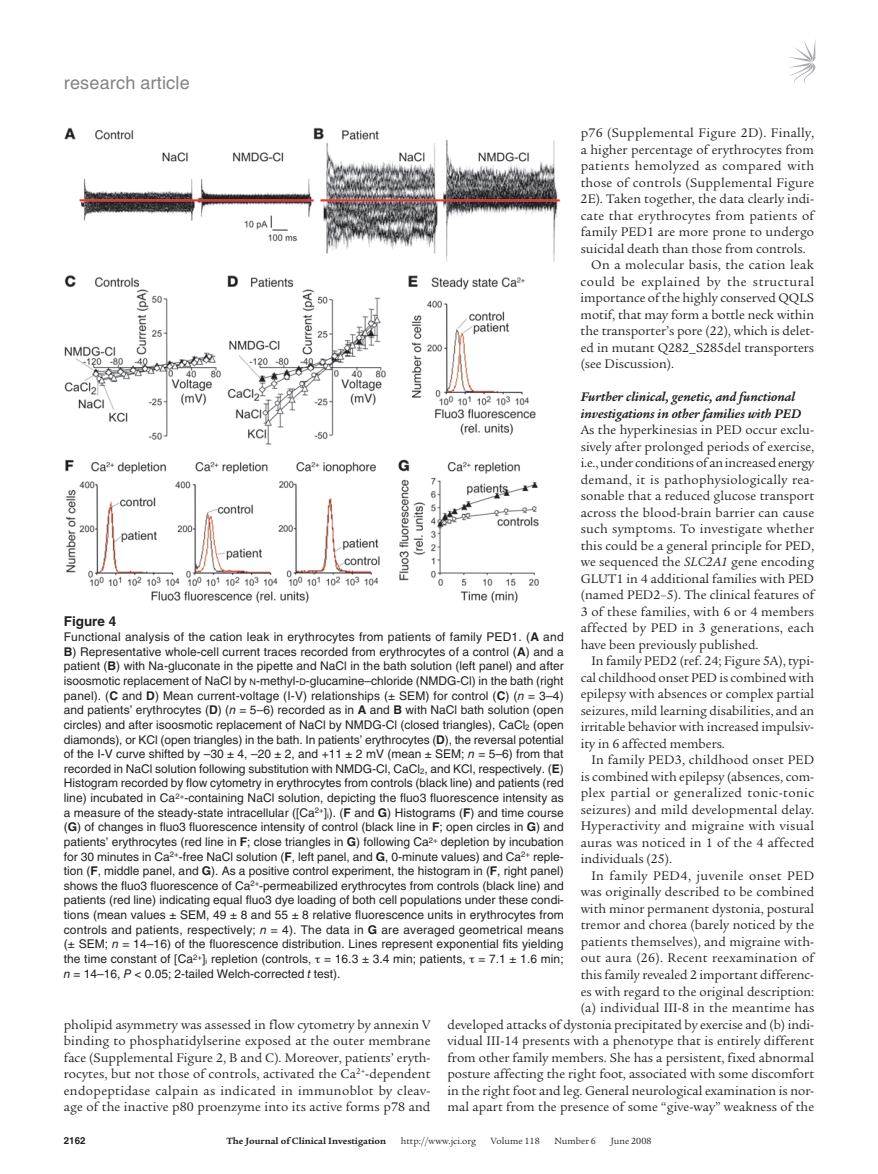
<style>
.page{position:relative;width:878px;height:1174px;background:#fff}
.page>*{position:absolute;margin:0;border:0;box-sizing:border-box;transform-origin:0 0}
.t1{font:18px "Helvetica LT Std";letter-spacing:.01em;color:#808285}
.t2{font:13.5px/16.5px "Legacy Serif Std";letter-spacing:.005em;color:#231f20;text-align:justify}
.t3{font:italic 700 13.5px/16.5px "Legacy Serif Std";color:#231f20}
.t4{font:13.5px "Legacy Serif Std";letter-spacing:.025em;color:#231f20}
.t5{font:13.5px "Legacy Serif Std";letter-spacing:.03em;color:#231f20}
.t6{font:13.5px "Legacy Serif Std";letter-spacing:.045em;color:#231f20}
.t7{font:700 13.5px "Helvetica LT Std";color:#231f20}
.t8{font:12px/14.7px "Helvetica LT Std";color:#231f20;text-align:justify}
.t9{font:9.75px "Legacy Serif Std";color:#231f20}
.t10{font:700 9.75px "Legacy Serif Std";color:#231f20}
.t11{font:700 9.75px "Helvetica LT Std";color:#231f20}
.s1{font-style:italic}
.s2{font-weight:700}
.s3{font-size:9px}
</style>
<div class="page">
<svg style="left:789px;top:41px;width:26px;height:44px"></svg>
<img style="left:64px;top:127px;width:497px;height:476px">
<h1 class="t1" style="left:64px;top:72px;width:127px">research article</h1>
<p class="t2" style="left:580px;top:125px;width:235px">p76 (Supplemental Figure 2D). Finally,</p>
<p class="t2" style="left:580px;top:141px;width:235px">a higher percentage of erythrocytes from</p>
<p class="t5" style="left:580px;top:158px;width:235px">patients hemolyzed as compared with</p>
<p class="t2" style="left:580px;top:174px;width:235px">those of controls (Supplemental Figure</p>
<p class="t2" style="left:580px;top:191px;width:235px">2E). Taken together, the data clearly indi-</p>
<p class="t4" style="left:580px;top:208px;width:235px">cate that erythrocytes from patients of</p>
<p class="t2" style="left:580px;top:224px;width:235px">family PED1 are more prone to undergo</p>
<p class="t2" style="left:580px;top:240px;width:227px">suicidal death than those from controls.</p>
<p class="t2" style="left:591px;top:257px;width:224px">On a molecular basis, the cation leak</p>
<p class="t6" style="left:580px;top:274px;width:235px">could be explained by the structural</p>
<p class="t2" style="left:580px;top:290px;width:235px">importance of the highly conserved QQLS</p>
<p class="t2" style="left:580px;top:306px;width:235px">motif, that may form a bottle neck within</p>
<p class="t2" style="left:580px;top:323px;width:235px">the transporter’s pore (22), which is delet-</p>
<p class="t2" style="left:580px;top:339px;width:235px">ed in mutant Q282_S285del transporters</p>
<p class="t2" style="left:580px;top:356px;width:95px">(see Discussion).</p>
<p class="t3" style="left:580px;top:389px;width:222px">Further clinical, genetic, and functional investigations in other families with PED</p>
<p class="t2" style="left:580px;top:422px;width:235px">As the hyperkinesias in PED occur exclu&shy;sively after prolonged periods of exercise, i.e.,under conditions of anincreasedenergy demand, it is pathophysiologically rea&shy;sonable that a reduced glucose transport across the blood-brain barrier can cause such symptoms. To investigate whether this could be a general principle for PED, we sequenced the <span class="s1">SLC2A1</span> gene encoding GLUT1 in 4 additional families with PED (named PED2–5). The clinical features of 3 of these families, with 6 or 4 members affected by PED in 3 generations, each have been previously published.</p>
<p class="t2" style="left:580px;top:653px;width:235px;text-indent:11px">In family PED2 (ref. 24; Figure 5A), typi&shy;cal childhood onset PED is combined with epilepsy with absences or complex partial seizures, mild learning disabilities, and an irritable behavior with increased impulsiv&shy;ity in 6 affected members.</p>
<p class="t2" style="left:580px;top:752px;width:235px;text-indent:11px">In family PED3, childhood onset PED is combined with epilepsy (absences, com&shy;plex partial or generalized tonic-tonic seizures) and mild developmental delay.<br>Hyperactivity and migraine with visual auras was noticed in 1 of the 4 affected individuals (25).</p>
<p class="t2" style="left:447px;top:867px;width:368px;text-align:right">In family PED4, juvenile onset PED<br>was originally described to be combined<br>with minor permanent dystonia, postural<br>tremor and chorea (barely noticed by the<br>patients themselves), and migraine with-<br>out aura (26). Recent reexamination of<br>this family revealed 2 important differenc-<br>es with regard to the original description:<br>(a) individual III-8 in the meantime has<br>developed attacks of dystonia precipitated by exercise and (b) indi&shy;vidual III-14 presents with a phenotype that is entirely different from other family members. She has a persistent, fixed abnormal posture affecting the right foot, associated with some discomfort in the right foot and leg. General neurological examination is nor&shy;mal apart from the presence of some “give-way” weakness of the</p>
<p class="t7" style="left:64px;top:613px;width:54px">Figure 4</p>
<p class="t8" style="left:64px;top:629px;width:501px">Functional analysis of the cation leak in erythrocytes from patients of family PED1. (<span class="s2">A</span> and <span class="s2">B</span>) Representative whole-cell current traces recorded from erythrocytes of a control (<span class="s2">A</span>) and a patient (<span class="s2">B</span>) with Na-gluconate in the pipette and NaCl in the bath solution (left panel) and after isoosmotic replacement of NaCl by <span class="s3">n</span>-methyl-<span class="s3">d</span>-glucamine–chloride (NMDG-Cl) in the bath (right panel). (<span class="s2">C</span> and <span class="s2">D</span>) Mean current-voltage (I-V) relationships (± SEM) for control (<span class="s2">C</span>) (<span class="s1">n</span> = 3–4) and patients’ erythrocytes (<span class="s2">D</span>) (<span class="s1">n</span> = 5–6) recorded as in <span class="s2">A</span> and <span class="s2">B</span> with NaCl bath solution (open circles) and after isoosmotic replacement of NaCl by NMDG-Cl (closed triangles), CaCl<sub>2</sub> (open diamonds), or KCl (open triangles) in the bath. In patients’ erythrocytes (<span class="s2">D</span>), the reversal potential of the I-V curve shifted by –30 ± 4, –20 ± 2, and +11 ± 2 mV (mean ± SEM; <span class="s1">n</span> = 5–6) from that recorded in NaCl solution following substitution with NMDG-Cl, CaCl<sub>2</sub>, and KCl, respectively. (<span class="s2">E</span>)<br>Histogram recorded by flow cytometry in erythrocytes from controls (black line) and patients (red line) incubated in Ca<sup>2+</sup>-containing NaCl solution, depicting the fluo3 fluorescence intensity as a measure of the steady-state intracellular ([Ca<sup>2+</sup>]<sub>i</sub>). (<span class="s2">F</span> and <span class="s2">G</span>) Histograms (<span class="s2">F</span>) and time course (<span class="s2">G</span>) of changes in fluo3 fluorescence intensity of control (black line in <span class="s2">F</span>; open circles in <span class="s2">G</span>) and patients’ erythrocytes (red line in <span class="s2">F</span>; close triangles in <span class="s2">G</span>) following Ca<sup>2+</sup> depletion by incubation for 30 minutes in Ca<sup>2+</sup>-free NaCl solution (<span class="s2">F</span>, left panel, and <span class="s2">G</span>, 0-minute values) and Ca<sup>2+</sup> reple&shy;tion (<span class="s2">F</span>, middle panel, and <span class="s2">G</span>). As a positive control experiment, the histogram in (<span class="s2">F</span>, right panel) shows the fluo3 fluorescence of Ca<sup>2+</sup>-permeabilized erythrocytes from controls (black line) and patients (red line) indicating equal fluo3 dye loading of both cell populations under these condi&shy;tions (mean values ± SEM, 49 ± 8 and 55 ± 8 relative fluorescence units in erythrocytes from controls and patients, respectively; <span class="s1">n</span> = 4). The data in <span class="s2">G</span> are averaged geometrical means (± SEM; <span class="s1">n</span> = 14–16) of the fluorescence distribution. Lines represent exponential fits yielding the time constant of [Ca<sup>2+</sup>]<sub>i</sub> repletion (controls, = 16.3 ± 3.4 min; patients, = 7.1 ± 1.6 min; <span class="s1">n</span> = 14–16, <span class="s1">P</span> &lt; 0.05; 2-tailed Welch-corrected <span class="s1">t</span> test).</p>
<p class="t2" style="left:64px;top:1016px;width:368px">pholipid asymmetry was assessed in flow cytometry by annexin V binding to phosphatidylserine exposed at the outer membrane face (Supplemental Figure 2, B and C). Moreover, patients’ eryth&shy;rocytes, but not those of controls, activated the Ca<sup>2+</sup>-dependent endopeptidase calpain as indicated in immunoblot by cleav&shy;age of the inactive p80 proenzyme into its active forms p78 and</p>
<p class="t11" style="left:64px;top:1134px;width:23px">2162</p>
<p class="t10" style="left:226px;top:1135px;width:161px">The Journal of Clinical Investigation</p>
<p class="t9" style="left:401px;top:1135px;width:77px">http://www.jci.org</p>
<p class="t9" style="left:491px;top:1135px;width:50px">Volume 118</p>
<p class="t9" style="left:554px;top:1135px;width:43px">Number 6</p>
<p class="t9" style="left:610px;top:1135px;width:42px">June 2008</p>
</div>
